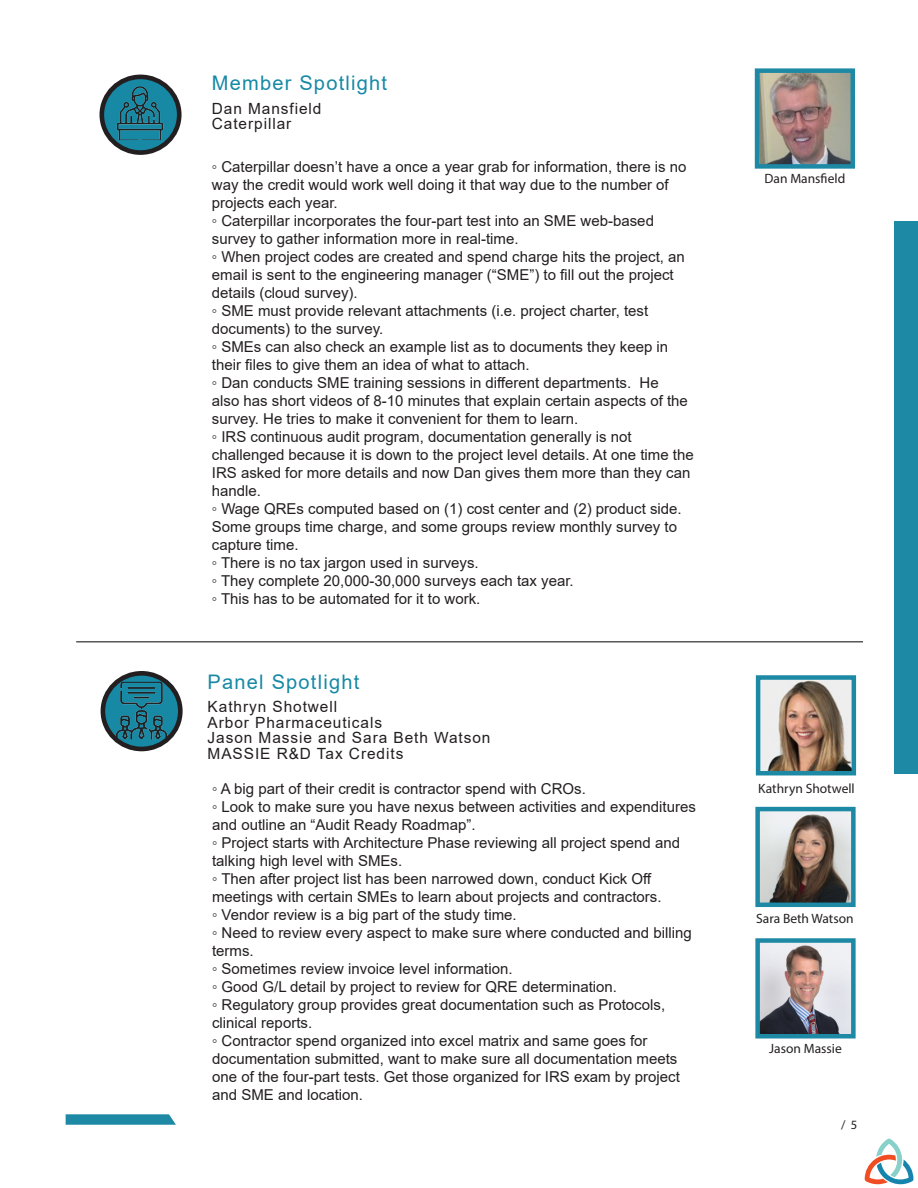
<style>
.page{position:relative;width:918px;height:1188px;background:#fff}
.page>*{position:absolute;margin:0;border:0;box-sizing:border-box;transform-origin:0 0}
.Subheading{font:20.1px "Arial";letter-spacing:.06em;color:#1789a5}
.Subheading-2{font:15.45px "Arial";letter-spacing:.06em;color:#231f20}
.Body_Text{font:15px/18px "Arial";color:#231f20}
.Body_Text-2{font:13.5px "Myriad Pro";color:#231f20}
.t1{font:12.75px "Myriad Pro";color:#231f20}
</style>
<div class="page">
<svg style="left:103px;top:673px;width:77px;height:76px"></svg>
<img style="left:113px;top:682px;width:57px;height:57px">
<div style="left:101px;top:671px;width:82px;height:80px;border:5px solid #231f20;border-radius:50%"></div>
<hr style="left:76px;top:641px;width:787px;height:1px;background:#231f20">
<svg style="left:66px;top:1114px;width:110px;height:11px"></svg>
<svg style="left:102px;top:77px;width:77px;height:76px"></svg>
<img style="left:113px;top:86px;width:53px;height:54px">
<div style="left:100px;top:75px;width:82px;height:80px;border:5px solid #231f20;border-radius:50%"></div>
<img style="left:760px;top:73px;width:90px;height:91px">
<div style="left:755px;top:68px;width:100px;height:101px;border:4px solid #1d89a5"></div>
<img style="left:760px;top:812px;width:91px;height:90px">
<div style="left:755px;top:807px;width:101px;height:100px;border:4px solid #1d89a5"></div>
<img style="left:761px;top:680px;width:90px;height:90px">
<div style="left:756px;top:675px;width:100px;height:100px;border:4px solid #1d89a5"></div>
<img style="left:760px;top:943px;width:91px;height:91px">
<div style="left:755px;top:938px;width:101px;height:101px;border:4px solid #1d89a5"></div>
<div style="left:894px;top:221px;width:24px;height:552px;background:#1d89a5"></div>
<svg style="left:865px;top:1138px;width:48px;height:46px"></svg>
<p class="Subheading" style="left:212px;top:69px;width:177px">Member Spotlight</p>
<p class="Subheading-2" style="left:212px;top:97px;width:111px">Dan Mansfield</p>
<p class="Subheading-2" style="left:212px;top:113px;width:81px">Caterpillar</p>
<p class="Body_Text" style="left:212px;top:158px;width:476px">◦ Caterpillar doesn’t have a once a year grab for information, there is no way the credit would work well doing it that way due to the number of projects each year.</p>
<p class="Body_Text" style="left:212px;top:212px;width:444px">◦ Caterpillar incorporates the four-part test into an SME web-based survey to gather information more in real-time.</p>
<p class="Body_Text" style="left:212px;top:248px;width:475px">◦ When project codes are created and spend charge hits the project, an email is sent to the engineering manager (“SME”) to fill out the project details (cloud survey).</p>
<p class="Body_Text" style="left:212px;top:302px;width:438px">◦ SME must provide relevant attachments (i.e. project charter, test documents) to the survey.</p>
<p class="Body_Text" style="left:212px;top:338px;width:458px">◦ SMEs can also check an example list as to documents they keep in their files to give them an idea of what to attach.</p>
<p class="Body_Text" style="left:212px;top:374px;width:478px">◦ Dan conducts SME training sessions in different departments. He also has short videos of 8-10 minutes that explain certain aspects of the survey. He tries to make it convenient for them to learn.</p>
<p class="Body_Text" style="left:212px;top:428px;width:483px">◦ IRS continuous audit program, documentation generally is not challenged because it is down to the project level details. At one time the IRS asked for more details and now Dan gives them more than they can handle.</p>
<p class="Body_Text" style="left:212px;top:500px;width:471px">◦ Wage QREs computed based on (1) cost center and (2) product side.<br>Some groups time charge, and some groups review monthly survey to capture time.</p>
<p class="Body_Text" style="left:212px;top:554px;width:268px">◦ There is no tax jargon used in surveys.</p>
<p class="Body_Text" style="left:212px;top:572px;width:363px">◦ They complete 20,000-30,000 surveys each tax year.</p>
<p class="Body_Text" style="left:212px;top:590px;width:270px">◦ This has to be automated for it to work.</p>
<p class="Subheading" style="left:208px;top:668px;width:153px">Panel Spotlight</p>
<p class="Subheading-2" style="left:208px;top:696px;width:131px">Kathryn Shotwell</p>
<p class="Subheading-2" style="left:208px;top:712px;width:176px">Arbor Pharmaceuticals</p>
<p class="Subheading-2" style="left:208px;top:727px;width:284px">Jason Massie and Sara Beth Watson</p>
<p class="Subheading-2" style="left:208px;top:743px;width:197px">MASSIE R&amp;D Tax Credits</p>
<p class="Body_Text" style="left:212px;top:779px;width:375px">◦ A big part of their credit is contractor spend with CROs.</p>
<p class="Body_Text" style="left:212px;top:797px;width:485px">◦ Look to make sure you have nexus between activities and expenditures and outline an “Audit Ready Roadmap”.</p>
<p class="Body_Text" style="left:212px;top:833px;width:470px">◦ Project starts with Architecture Phase reviewing all project spend and talking high level with SMEs.</p>
<p class="Body_Text" style="left:212px;top:869px;width:451px">◦ Then after project list has been narrowed down, conduct Kick Off meetings with certain SMEs to learn about projects and contractors.</p>
<p class="Body_Text" style="left:212px;top:905px;width:306px">◦ Vendor review is a big part of the study time.</p>
<p class="Body_Text" style="left:212px;top:923px;width:481px">◦ Need to review every aspect to make sure where conducted and billing terms.</p>
<p class="Body_Text" style="left:212px;top:959px;width:302px">◦ Sometimes review invoice level information.</p>
<p class="Body_Text" style="left:212px;top:977px;width:406px">◦ Good G/L detail by project to review for QRE determination.</p>
<p class="Body_Text" style="left:212px;top:995px;width:455px">◦ Regulatory group provides great documentation such as Protocols, clinical reports.</p>
<p class="Body_Text" style="left:212px;top:1031px;width:469px">◦ Contractor spend organized into excel matrix and same goes for documentation submitted, want to make sure all documentation meets one of the four-part tests. Get those organized for IRS exam by project and SME and location.</p>
<p class="Body_Text-2" style="left:765px;top:170px;width:82px">Dan Mansfield</p>
<p class="Body_Text-2" style="left:758px;top:780px;width:98px">Kathryn Shotwell</p>
<p class="Body_Text-2" style="left:756px;top:911px;width:99px">Sara Beth Watson</p>
<p class="Body_Text-2" style="left:769px;top:1040px;width:74px">Jason Massie</p>
<p class="t1" style="left:841px;top:1117px;width:18px">/ 5</p>
</div>
